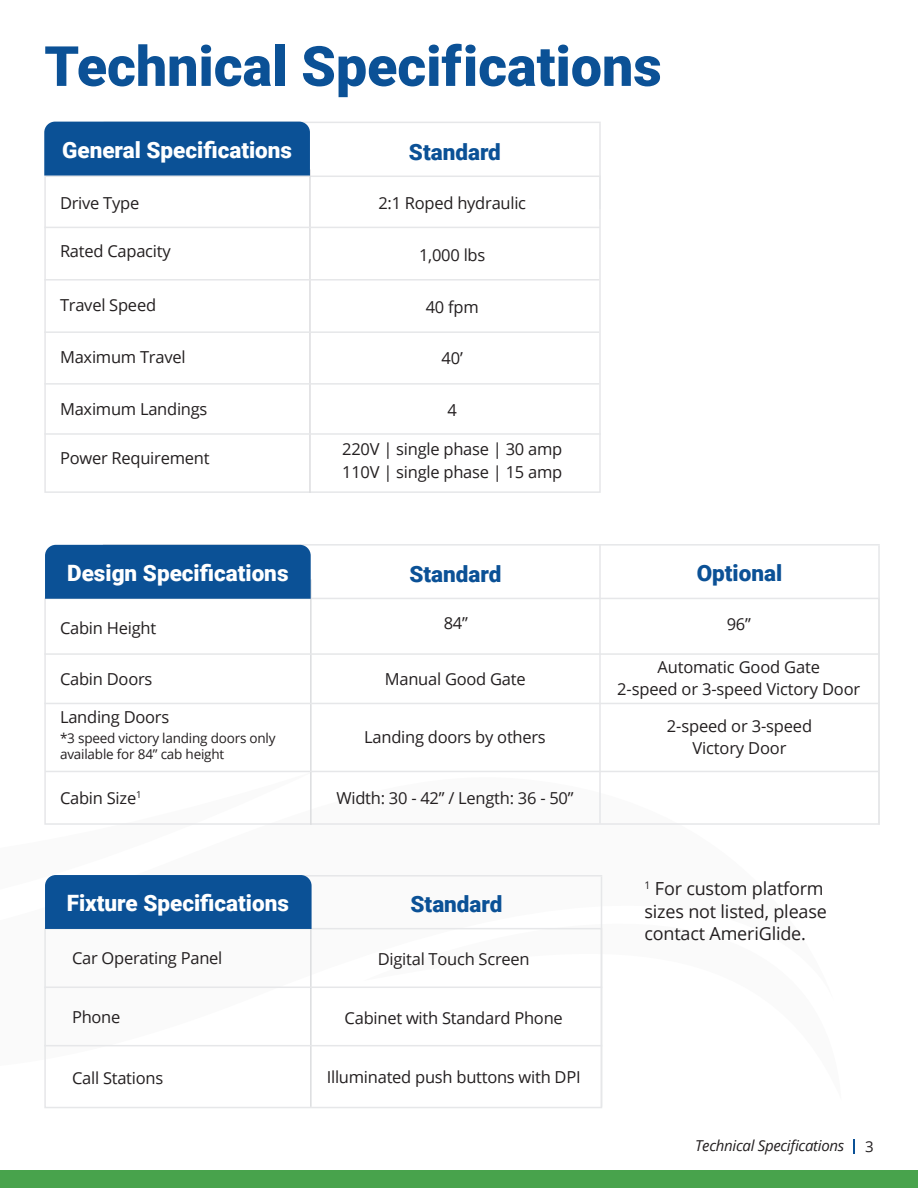
<style>
.page{position:relative;width:918px;height:1188px;background:#fff}
.page>*{position:absolute;margin:0;border:0;box-sizing:border-box;transform-origin:0 0}
.t1{font:900 55.5px "Roboto";color:#0b5196}
.t2{font:900 22.5px "Roboto";color:#fff}
.t3{font:900 22.5px "Roboto";color:#0b5196}
.t4{font:18px/22.5px "Open Sans";letter-spacing:-.01em;color:#231f20}
.t5{font:16.5px/22.5px "Open Sans";letter-spacing:-.015em;color:#231f20;text-align:center}
.t6{font:italic 15px "Open Sans";letter-spacing:-.02em;color:#231f20}
.t7{font:15px "Open Sans";color:#231f20}
.t8{font:13.5px/16.5px "Open Sans";letter-spacing:-.015em;color:#231f20}
</style>
<div class="page">
<div style="left:0;top:1171px;width:918px;height:17px;background:#48a34c"></div>
<svg style="left:47px;top:877px;width:556px;height:225px"></svg>
<svg style="left:853px;top:1139px;width:2px;height:14px"></svg>
<hr style="left:104px;top:875px;width:498px;height:2px;background:#e6e7e9">
<hr style="left:104px;top:122px;width:497px;height:1px;background:#e6e7e9">
<div style="left:44px;top:176px;width:557px;height:317px;border:2px solid #e6e7e9"></div>
<hr style="left:309px;top:169px;width:2px;height:324px;background:#dcdddf">
<hr style="left:44px;top:227px;width:556px;height:1px;background:#e6e7e9">
<hr style="left:44px;top:279px;width:555px;height:2px;background:#e6e7e9">
<div style="left:44px;top:122px;width:266px;height:54px;background:#0b5196"></div>
<hr style="left:44px;top:331px;width:555px;height:2px;background:#e6e7e9">
<hr style="left:44px;top:383px;width:555px;height:2px;background:#e6e7e9">
<hr style="left:44px;top:433px;width:557px;height:2px;background:#e6e7e9">
<hr style="left:599px;top:123px;width:2px;height:86px;background:#e6e7e9">
<hr style="left:878px;top:546px;width:2px;height:279px;background:#e6e7e9">
<div style="left:44px;top:928px;width:558px;height:180px;border:2px solid #e6e7e9"></div>
<hr style="left:310px;top:929px;width:2px;height:178px;background:#dcdddf">
<hr style="left:44px;top:987px;width:558px;height:1px;background:#e6e7e9">
<hr style="left:601px;top:877px;width:1px;height:230px;background:#e6e7e9">
<hr style="left:44px;top:1045px;width:558px;height:1px;background:#e6e7e9">
<div style="left:45px;top:875px;width:267px;height:54px;background:#0b5196"></div>
<hr style="left:103px;top:544px;width:777px;height:2px;background:#e6e7e9">
<div style="left:44px;top:598px;width:836px;height:227px;border:2px solid #e6e7e9"></div>
<hr style="left:310px;top:579px;width:2px;height:246px;background:#dcdddf">
<hr style="left:44px;top:653px;width:836px;height:2px;background:#e6e7e9">
<hr style="left:599px;top:545px;width:2px;height:278px;background:#e6e7e9">
<hr style="left:44px;top:703px;width:836px;height:1px;background:#e6e7e9">
<div style="left:45px;top:545px;width:266px;height:54px;background:#0b5196"></div>
<hr style="left:45px;top:771px;width:833px;height:1px;background:#e6e7e9">
<p class="t1" style="left:44px;top:27px;width:619px">Technical Specifications</p>
<p class="t2" style="left:62px;top:134px;width:232px">General Specifications</p>
<p class="t5" style="left:60px;top:191px;width:81px">Drive Type</p>
<p class="t5" style="left:60px;top:239px;width:112px">Rated Capacity</p>
<p class="t5" style="left:60px;top:294px;width:98px">Travel Speed</p>
<p class="t5" style="left:60px;top:346px;width:127px">Maximum Travel</p>
<p class="t5" style="left:60px;top:397px;width:149px">Maximum Landings</p>
<p class="t5" style="left:60px;top:446px;width:151px">Power Requirement</p>
<p class="t3" style="left:409px;top:136px;width:94px">Standard</p>
<p class="t5" style="left:378px;top:191px;width:149px">2:1 Roped hydraulic</p>
<p class="t5" style="left:419px;top:243px;width:68px">1,000 lbs</p>
<p class="t5" style="left:426px;top:295px;width:54px">40 fpm</p>
<p class="t5" style="left:442px;top:346px;width:23px">40’</p>
<p class="t5" style="left:448px;top:398px;width:11px">4</p>
<p class="t5" style="left:342px;top:438px;width:222px">220V | single phase | 30 amp</p>
<p class="t5" style="left:342px;top:460px;width:222px">110V | single phase | 15 amp</p>
<p class="t2" style="left:67px;top:557px;width:223px">Design Specifications</p>
<p class="t3" style="left:409px;top:558px;width:94px">Standard</p>
<p class="t3" style="left:697px;top:557px;width:87px">Optional</p>
<p class="t5" style="left:60px;top:616px;width:98px">Cabin Height</p>
<p class="t5" style="left:60px;top:668px;width:94px">Cabin Doors</p>
<p class="t5" style="left:60px;top:705px;width:111px">Landing Doors</p>
<p class="t8" style="left:60px;top:729px;width:217px">*3 speed victory landing doors only available for 84” cab height</p>
<p class="t5" style="left:60px;top:786px;width:83px">Cabin Size<sup>1</sup></p>
<p class="t5" style="left:444px;top:612px;width:26px">84”</p>
<p class="t5" style="left:727px;top:612px;width:26px">96”</p>
<p class="t5" style="left:617px;top:655px;width:245px">Automatic Good Gate<br>2-speed or 3-speed Victory Door</p>
<p class="t5" style="left:667px;top:714px;width:147px">2-speed or 3-speed<br>Victory Door</p>
<p class="t5" style="left:385px;top:668px;width:142px">Manual Good Gate</p>
<p class="t5" style="left:364px;top:725px;width:183px">Landing doors by others</p>
<p class="t5" style="left:336px;top:786px;width:239px">Width: 30 - 42” / Length: 36 - 50”</p>
<p class="t2" style="left:67px;top:887px;width:224px">Fixture Specifications</p>
<p class="t5" style="left:72px;top:946px;width:152px">Car Operating Panel</p>
<p class="t3" style="left:411px;top:888px;width:94px">Standard</p>
<p class="t5" style="left:378px;top:947px;width:153px">Digital Touch Screen</p>
<p class="t4" style="left:645px;top:877px;width:184px"><sup>1</sup> For custom platform sizes not listed, please contact AmeriGlide.</p>
<p class="t5" style="left:72px;top:1006px;width:50px">Phone</p>
<p class="t5" style="left:345px;top:1006px;width:220px">Cabinet with Standard Phone</p>
<p class="t5" style="left:72px;top:1066px;width:93px">Call Stations</p>
<p class="t5" style="left:327px;top:1065px;width:255px">Illuminated push buttons with DPI</p>
<p class="t6" style="left:695px;top:1135px;width:151px">Technical Specifications</p>
<p class="t7" style="left:865px;top:1136px;width:10px">3</p>
</div>
